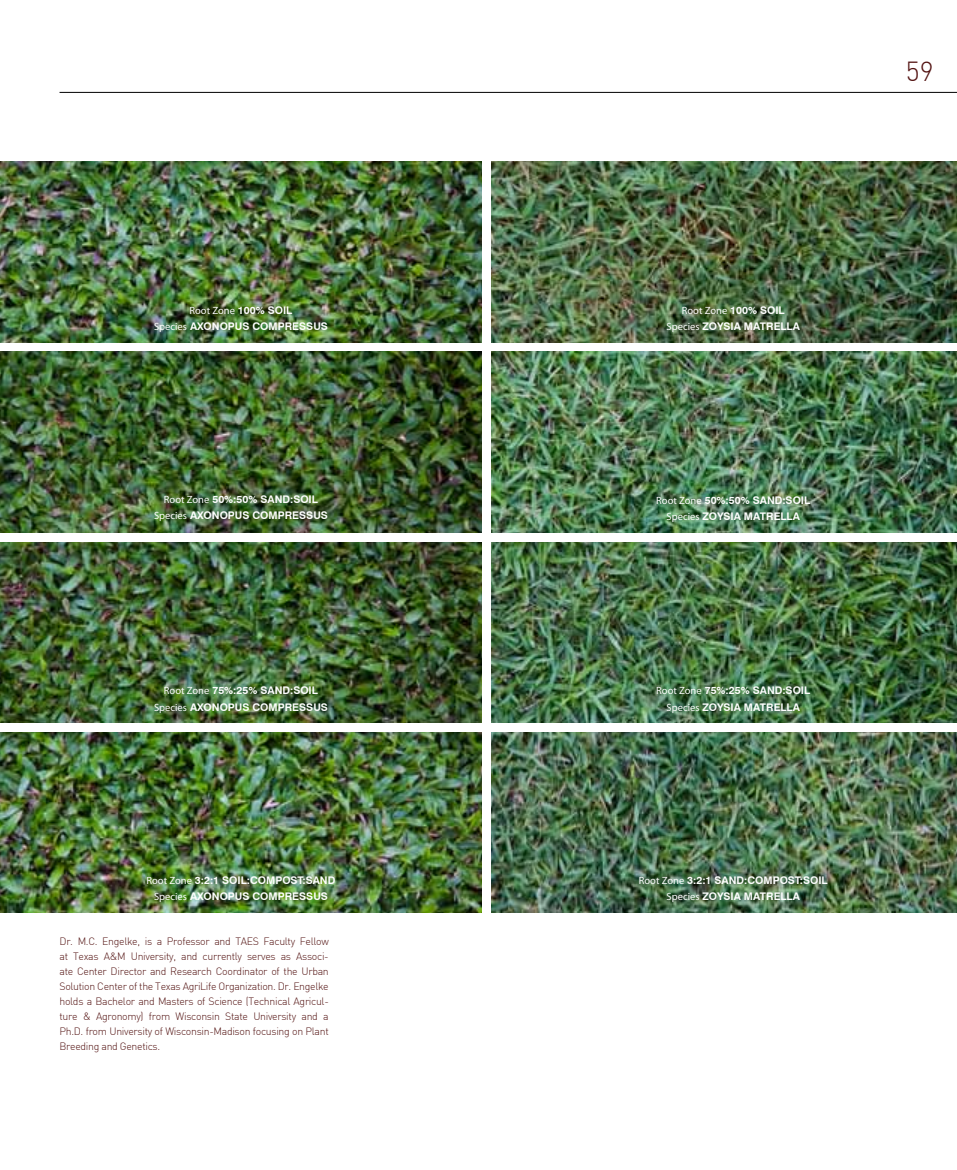
<style>
.page{position:relative;width:957px;height:1170px;background:#fff}
.page>*{position:absolute;margin:0;border:0;box-sizing:border-box;transform-origin:0 0}
.t1{font:300 27px "DIN";color:#531312}
.t2{font:300 10.5px/15px "DIN";letter-spacing:-.03em;color:#531312;text-align:justify}
.t3{font:700 10.5px/16.5px "Swiss 721 BT";color:#fff;text-align:center}
.t4{font:10.5px/16.5px "Myriad Pro";color:#fff}
.s1{font-family:"Swiss 721 BT";font-weight:700}
.s2{font-family:"Myriad Pro";font-weight:400}
</style>
<div class="page">
<img style="left:0;top:162px;width:482px;height:180px">
<img style="left:0;top:352px;width:482px;height:180px">
<img style="left:0;top:542px;width:482px;height:180px">
<img style="left:0;top:732px;width:482px;height:180px">
<img style="left:492px;top:162px;width:465px;height:180px">
<img style="left:492px;top:352px;width:465px;height:180px">
<img style="left:492px;top:542px;width:465px;height:180px">
<img style="left:492px;top:732px;width:465px;height:180px">
<hr style="left:60px;top:92px;width:897px;height:1px;background:#000">
<p class="t4" style="left:154px;top:302px;width:140px;text-indent:35px">Root Zone <span class="s1">100% SOIL<br></span>Species <span class="s1">AXONO</span></p>
<p class="t3" style="left:228px;top:318px;width:101px">PUS COMPRESSUS</p>
<p class="t3" style="left:164px;top:490px;width:155px"><span class="s2">Root Zone</span> 50%:50% SAND:SOIL</p>
<p class="t4" style="left:154px;top:507px;width:45px">Species <span class="s1">AXONO</span></p>
<p class="t3" style="left:228px;top:507px;width:101px">PUS COMPRESSUS</p>
<p class="t3" style="left:164px;top:682px;width:155px"><span class="s2">Root Zone</span> 75%:25% SAND:SOIL</p>
<p class="t4" style="left:154px;top:698px;width:45px">Species <span class="s1">AXONO</span></p>
<p class="t3" style="left:228px;top:698px;width:101px">PUS COMPRESSUS</p>
<p class="t3" style="left:146px;top:871px;width:83px"><span class="s2">Root Zone</span> 3:2:1 SOIL</p>
<p class="t3" style="left:247px;top:871px;width:90px">:COMPOST:SAND</p>
<p class="t4" style="left:154px;top:888px;width:45px">Species <span class="s1">AXONO</span></p>
<p class="t3" style="left:228px;top:888px;width:101px">PUS COMPRESSUS</p>
<p class="t2" style="left:60px;top:933px;width:271px">Dr. M.C. Engelke, is a Professor and TAES Faculty Fellow at Texas A&amp;M University, and currently serves as Associ&shy;ate Center Director and Research Coordinator of the Urban Solution Center of the Texas AgriLife Organization. Dr. Engelke holds a Bachelor and Masters of Science (Technical Agricul&shy;ture &amp; Agronomy) from Wisconsin State University and a Ph.D. from University of Wisconsin-Madison focusing on Plant Breeding and Genetics.</p>
<h1 class="t1" style="left:906px;top:54px;width:29px">59</h1>
<p class="t4" style="left:682px;top:302px;width:104px">Root Zone <span class="s1">100% SOIL</span></p>
<p class="t3" style="left:666px;top:318px;width:135px"><span class="s2">Species</span> ZOYSIA MATRELLA</p>
<p class="t3" style="left:656px;top:491px;width:155px"><span class="s2">Root Zone</span> 50%:50% SAND:SOIL<br><span class="s2">Species</span> ZOYSIA MATRELLA</p>
<p class="t3" style="left:656px;top:682px;width:155px"><span class="s2">Root Zone</span> 75%:25% SAND:SOIL<br><span class="s2">Species</span> ZOYSIA MATRELLA</p>
<p class="t3" style="left:639px;top:871px;width:190px"><span class="s2">Root Zone</span> 3:2:1 SAND:COMPOST:SOIL<br><span class="s2">Species</span> ZOYSIA MATRELLA</p>
</div>
